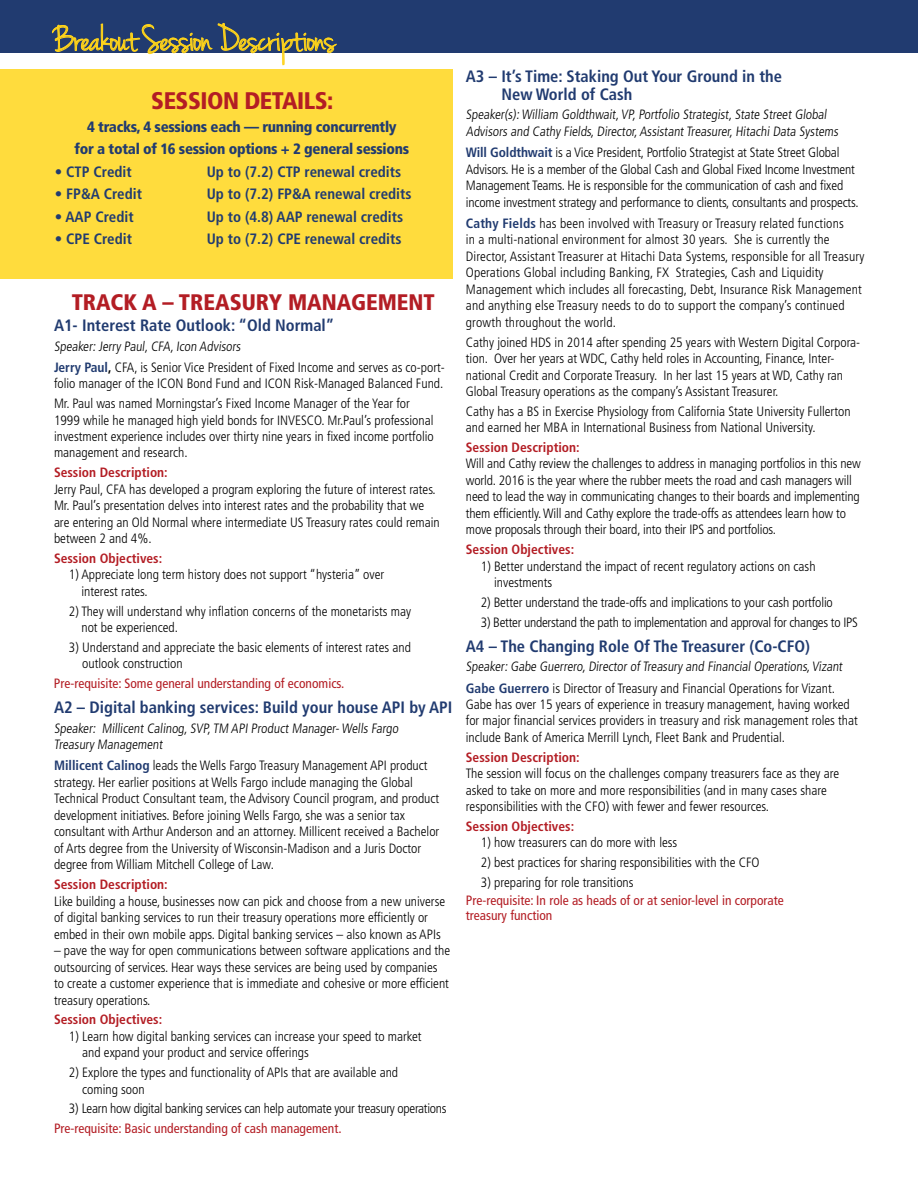
<style>
.page{position:relative;width:918px;height:1188px;background:#fff}
.page>*{position:absolute;margin:0;border:0;box-sizing:border-box;transform-origin:0 0}
.t1{font:39px "Jenna Sue";letter-spacing:-.01em;color:#fed31a}
.t2{font:900 condensed 24px "Frutiger";letter-spacing:-.02em;color:#b31d24}
.t3{font:900 condensed 22.5px "Frutiger";color:#b31d24}
.t4{font:700 condensed 16.5px/18px "Frutiger";color:#213b70}
.t5{font:700 condensed 15px "Frutiger";color:#213b70}
.t6{font:900 condensed 15px/22.5px "Frutiger";letter-spacing:-.02em;color:#213b70;text-align:center}
.t7{font:300 condensed 13.5px/16.5px "Frutiger";color:#000}
.t8{font:condensed 13.5px/15px "Frutiger";color:#b31d24}
.t9{font:700 condensed 13.5px "Frutiger";color:#b31d24}
.t10{font:300 condensed 13.5px "Frutiger";letter-spacing:-.02em;color:#000}
.s1{font-weight:700;color:#213b70}
.s2{font-weight:700}
</style>
<div class="page">
<div style="left:0;top:69px;width:453px;height:210px;background:#ffdc3d"></div>
<div style="left:0;top:0;width:918px;height:53px;background:#213b70"></div>
<svg style="left:52px;top:24px;width:160px;height:31px"></svg>
<svg style="left:218px;top:23px;width:119px;height:42px"></svg>
<h1 class="t1" style="left:54px;top:17px;width:283px">Breakout Session Descriptions</h1>
<h2 class="t2" style="left:151px;top:87px;width:24px">Sessi</h2>
<h2 class="t2" style="left:207px;top:87px;width:128px">on Details:</h2>
<p class="t6" style="left:75px;top:115px;width:336px">4 tracks, 4 sessions each — running concurrently<br>for a total of 16 session options + 2 general sessions</p>
<p class="t5" style="left:55px;top:163px;width:78px">• CTP Credit</p>
<p class="t5" style="left:207px;top:163px;width:196px">Up to (7.2) CTP renewal credits</p>
<p class="t5" style="left:55px;top:185px;width:89px">• FP&amp;A Credit</p>
<p class="t5" style="left:207px;top:185px;width:206px">Up to (7.2) FP&amp;A renewal credits</p>
<p class="t5" style="left:55px;top:208px;width:80px">• AAP Credit</p>
<p class="t5" style="left:207px;top:208px;width:198px">Up to (4.8) AAP renewal credits</p>
<p class="t5" style="left:55px;top:230px;width:79px">• CPE Credit</p>
<p class="t5" style="left:207px;top:230px;width:196px">Up to (7.2) CPE renewal credits</p>
<h3 class="t3" style="left:72px;top:288px;width:295px">Track A – Treasury Manageme</h3>
<h3 class="t3" style="left:409px;top:288px;width:25px">nt</h3>
<p class="t4" style="left:54px;top:316px;width:282px">A1- Interest Rate Outlook: “Old Normal”</p>
<p class="t7" style="left:54px;top:335px;width:392px;line-height:21.3px">Speaker: Jerry Paul, CFA, Icon Advisors<br><span class="s1">Jerry Paul</span><span class="s2">,</span> CFA, is Senior Vice President of Fixed Income and serves as co-port-</p>
<p class="t7" style="left:54px;top:374px;width:391px;line-height:19.8px">folio manager of the ICON Bond Fund and ICON Risk-Managed Balanced Fund.<br>Mr. Paul was named Morningstar’s Fixed Income Manager of the Year for</p>
<p class="t7" style="left:54px;top:412px;width:381px;text-align:justify">1999 while he managed high yield bonds for INVESCO. Mr.Paul’s professional investment experience includes over thirty nine years in fixed income portfolio management and research.</p>
<p class="t9" style="left:54px;top:465px;width:115px">Session Description:</p>
<p class="t7" style="left:54px;top:481px;width:387px">Jerry Paul, CFA has developed a program exploring the future of interest rates.<br>Mr. Paul’s presentation delves into interest rates and the probability that we are entering an Old Normal where intermediate US Treasury rates could remain between 2 and 4%.</p>
<p class="t9" style="left:54px;top:550px;width:110px">Session Objectives:</p>
<p class="t7" style="left:81px;top:567px;width:304px;text-indent:-12px">1) Appreciate long term history does not support “hysteria” over interest rates.</p>
<p class="t7" style="left:81px;top:603px;width:331px;text-indent:-12px">2) They will understand why inflation concerns of the monetarists may not be experienced.</p>
<p class="t7" style="left:82px;top:639px;width:330px;text-indent:-13px">3) Understand and appreciate the basic elements of interest rates and outlook construction</p>
<p class="t8" style="left:54px;top:676px;width:292px">Pre-requisite: Some general understanding of economics.</p>
<p class="t4" style="left:54px;top:698px;width:397px">A2 – Digital banking services: Build your house API by API</p>
<p class="t7" style="left:54px;top:720px;width:348px">Speaker: Millicent Calinog, SVP,TM API Product Manager- Wells Fargo<br>Treasury Management</p>
<p class="t7" style="left:54px;top:758px;width:387px"><span class="s1">Millicent Calinog</span> leads the Wells Fargo Treasury Management API product strategy. Her earlier positions at Wells Fargo include managing the Global Technical Product Consultant team, the Advisory Council program, and product development initiatives. Before joining Wells Fargo, she was a senior tax consultant with Arthur Anderson and an attorney. Millicent received a Bachelor of Arts degree from the University of Wisconsin-Madison and a Juris Doctor degree from William Mitchell College of Law.</p>
<p class="t9" style="left:54px;top:876px;width:115px">Session Description:</p>
<p class="t7" style="left:54px;top:893px;width:393px">Like building a house, businesses now can pick and choose from a new universe of digital banking services to run their treasury operations more efficiently or embed in their own mobile apps. Digital banking services – also known as APIs</p>
<p class="t7" style="left:54px;top:942px;width:398px">– pave the way for open communications between software applications and the outsourcing of services. Hear ways these services are being used by companies to create a customer experience that is immediate and cohesive or more efficient treasury operations.</p>
<p class="t9" style="left:54px;top:1012px;width:110px">Session Objectives:</p>
<p class="t7" style="left:82px;top:1028px;width:341px;text-indent:-13px">1) Learn how digital banking services can increase your speed to market and expand your product and service offerings</p>
<p class="t7" style="left:82px;top:1064px;width:317px;text-indent:-13px">2) Explore the types and functionality of APIs that are available and coming soon</p>
<p class="t10" style="left:69px;top:1101px;width:379px">3) Learn how digital banking services can help automate your treasury operations</p>
<p class="t8" style="left:54px;top:1121px;width:289px">Pre-requisite: Basic understanding of cash management.</p>
<p class="t4" style="left:501px;top:67px;width:282px;text-indent:-35px">A3 – It’s Time: Staking Out Your Ground in the<br>New World of Cash</p>
<p class="t7" style="left:466px;top:107px;width:376px">Speaker(s):William Goldthwait,VP, Portfolio Strategist, State Street Global<br>Advisors and Cathy Fields, Director,Assistant Treasurer, Hitachi Data Systems</p>
<p class="t7" style="left:466px;top:144px;width:394px"><span class="s1">Will Goldthwait</span> is a Vice President, Portfolio Strategist at State Street Global Advisors. He is a member of the Global Cash and Global Fixed Income Investment Management Teams. He is responsible for the communication of cash and fixed income investment strategy and performance to clients, consultants and prospects.</p>
<p class="t7" style="left:466px;top:215px;width:400px"><span class="s1">Cathy Fields</span> has been involved with Treasury or Treasury related functions<br>in a multi-national environment for almost 30 years. She is currently the Director, Assistant Treasurer at Hitachi Data Systems, responsible for all Treasury Operations Global including Banking, FX Strategies, Cash and Liquidity Management which includes all forecasting, Debt, Insurance Risk Management and anything else Treasury needs to do to support the company’s continued growth throughout the world.</p>
<p class="t7" style="left:466px;top:334px;width:396px">Cathy joined HDS in 2014 after spending 25 years with Western Digital Corpora&shy;tion. Over her years at WDC, Cathy held roles in Accounting, Finance, Inter&shy;national Credit and Corporate Treasury. In her last 15 years at WD, Cathy ran Global Treasury operations as the company’s Assistant Treasurer.</p>
<p class="t7" style="left:466px;top:403px;width:386px">Cathy has a BS in Exercise Physiology from California State University Fullerton and earned her MBA in International Business from National University.</p>
<p class="t9" style="left:466px;top:439px;width:115px">Session Description:</p>
<p class="t7" style="left:466px;top:456px;width:397px">Will and Cathy review the challenges to address in managing portfolios in this new world. 2016 is the year where the rubber meets the road and cash managers will need to lead the way in communicating changes to their boards and implementing them efficiently. Will and Cathy explore the trade-offs as attendees learn how to move proposals through their board, into their IPS and portfolios.</p>
<p class="t9" style="left:466px;top:542px;width:110px">Session Objectives:</p>
<p class="t7" style="left:494px;top:558px;width:323px;text-indent:-13px">1) Better understand the impact of recent regulatory actions on cash investments</p>
<p class="t7" style="left:481px;top:594px;width:354px">2) Better understand the trade-offs and implications to your cash portfolio</p>
<p class="t10" style="left:481px;top:614px;width:378px">3) Better understand the path to implementation and approval for changes to IPS</p>
<p class="t4" style="left:466px;top:637px;width:346px">A4 – The Changing Role Of The Treasurer (Co-CFO)</p>
<p class="t7" style="left:466px;top:656px;width:380px;line-height:21.3px">Speaker: Gabe Guerrero, Director ofTreasury and Financial Operations,Vizant<br><span class="s1">Gabe Guerrero</span> is Director of Treasury and Financial Operations for Vizant.</p>
<p class="t7" style="left:466px;top:696px;width:394px">Gabe has over 15 years of experience in treasury management, having worked for major financial services providers in treasury and risk management roles that include Bank of America Merrill Lynch, Fleet Bank and Prudential.</p>
<p class="t9" style="left:466px;top:749px;width:115px">Session Description:</p>
<p class="t7" style="left:466px;top:766px;width:375px">The session will focus on the challenges company treasurers face as they are asked to take on more and more responsibilities (and in many cases share responsibilities with the CFO) with fewer and fewer resources.</p>
<p class="t9" style="left:466px;top:818px;width:110px">Session Objectives:</p>
<p class="t7" style="left:481px;top:835px;width:198px">1) how treasurers can do more with less</p>
<p class="t7" style="left:481px;top:854px;width:280px">2) best practices for sharing responsibilities with the CFO</p>
<p class="t7" style="left:481px;top:874px;width:154px">3) preparing for role transitions</p>
<p class="t8" style="left:466px;top:893px;width:319px">Pre-requisite: In role as heads of or at senior-level in corporate treasury function</p>
</div>
